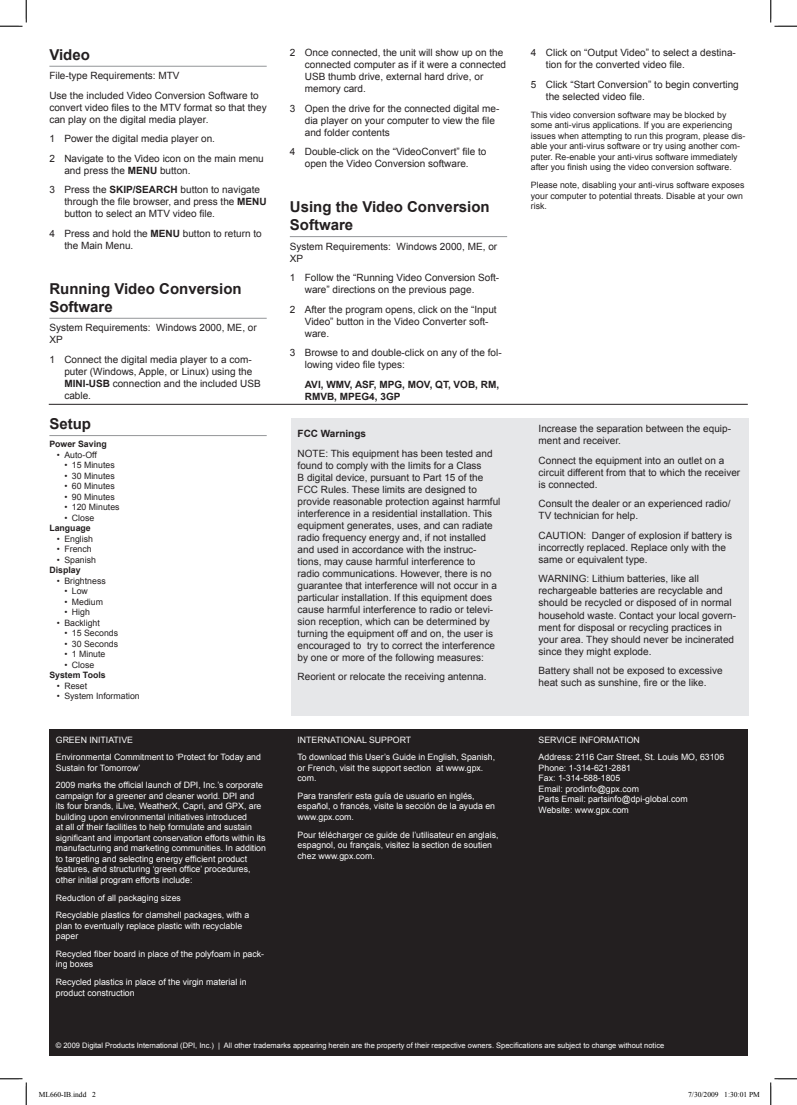
<style>
.page{position:relative;width:797px;height:1105px;background:#fff}
.page>*{position:absolute;margin:0;border:0;box-sizing:border-box;transform-origin:0 0}
.t1{font:700 15px/18px "Arial";color:#231f20}
.t2{font:10px/12px "Arial";color:#231f20}
.t3{font:700 10px/12px "Arial";color:#231f20}
.t4{font:8.75px/10.5px "Arial";color:#fff}
.t5{font:8.75px/10.5px "Arial";color:#231f20}
.t6{font:700 8.75px "Arial";color:#231f20}
.t7{font:7.5px "Arial";color:#fff}
.t8{font:7.5px "Times New Roman";color:#000}
.s1{font-weight:700}
</style>
<div class="page">
<div style="left:49px;top:729px;width:698px;height:326px;background:#231f20"></div>
<div style="left:291px;top:418px;width:457px;height:297px;background:#e6e7e9"></div>
<hr style="left:49px;top:435px;width:218px;height:1px;background:#939598">
<hr style="left:49px;top:66px;width:218px;height:1px;background:#939598">
<hr style="left:49px;top:318px;width:218px;height:1px;background:#939598">
<hr style="left:290px;top:236px;width:217px;height:1px;background:#939598">
<hr style="left:49px;top:404px;width:698px;height:1px;background:#231f20">
<svg style="left:0;top:0;width:27px;height:27px"></svg>
<svg style="left:0;top:1078px;width:27px;height:27px"></svg>
<svg style="left:770px;top:0;width:27px;height:27px"></svg>
<svg style="left:770px;top:1078px;width:27px;height:27px"></svg>
<p class="t1" style="left:49px;top:46px;width:42px">Video</p>
<p class="t2" style="left:49px;top:70px;width:132px">File-type Requirements: MTV</p>
<p class="t2" style="left:49px;top:89px;width:219px">Use the included Video Conversion Software to convert video files to the MTV format so that they can play on the digital media player.</p>
<p class="t2" style="left:49px;top:133px;width:167px">1 Power the digital media player on.</p>
<p class="t2" style="left:64px;top:152px;width:201px;text-indent:-15px">2 Navigate to the Video icon on the main menu and press the <span class="s1">MENU</span> button.</p>
<p class="t2" style="left:64px;top:184px;width:204px;text-indent:-15px">3 Press the <span class="s1">SKIP/SEARCH</span> button to navigate through the file browser, and press the <span class="s1">MENU </span>button to select an MTV video file.</p>
<p class="t2" style="left:64px;top:227px;width:199px;text-indent:-15px">4 Press and hold the <span class="s1">MENU</span> button to return to the Main Menu.</p>
<p class="t1" style="left:49px;top:280px;width:194px">Running Video Conversion<br>Software</p>
<p class="t2" style="left:49px;top:322px;width:209px">System Requirements: Windows 2000, ME, or<br>XP</p>
<p class="t2" style="left:64px;top:353px;width:198px;text-indent:-15px">1 Connect the digital media player to a com&shy;puter (Windows, Apple, or Linux) using the <span class="s1">MINI-USB</span> connection and the included USB cable.</p>
<p class="t1" style="left:49px;top:415px;width:43px">Setup</p>
<p class="t6" style="left:49px;top:438px;width:59px">Power Saving</p>
<p class="t5" style="left:57px;top:449px;width:41px">• Auto-Off</p>
<p class="t5" style="left:64px;top:460px;width:52px">• 15 Minutes</p>
<p class="t5" style="left:64px;top:470px;width:52px">• 30 Minutes</p>
<p class="t5" style="left:64px;top:481px;width:52px">• 60 Minutes</p>
<p class="t5" style="left:64px;top:491px;width:52px">• 90 Minutes</p>
<p class="t5" style="left:64px;top:502px;width:57px">• 120 Minutes</p>
<p class="t5" style="left:64px;top:512px;width:31px">• Close</p>
<p class="t6" style="left:49px;top:522px;width:43px">Language</p>
<p class="t5" style="left:57px;top:533px;width:38px">• English</p>
<p class="t5" style="left:57px;top:544px;width:36px">• French</p>
<p class="t5" style="left:57px;top:554px;width:41px">• Spanish</p>
<p class="t6" style="left:49px;top:564px;width:33px">Display</p>
<p class="t5" style="left:57px;top:575px;width:50px">• Brightness</p>
<p class="t5" style="left:64px;top:586px;width:25px">• Low</p>
<p class="t5" style="left:64px;top:596px;width:40px">• Medium</p>
<p class="t5" style="left:64px;top:607px;width:27px">• High</p>
<p class="t5" style="left:57px;top:617px;width:44px">• Backlight</p>
<p class="t5" style="left:64px;top:628px;width:55px">• 15 Seconds</p>
<p class="t5" style="left:64px;top:638px;width:55px">• 30 Seconds</p>
<p class="t5" style="left:64px;top:649px;width:43px">• 1 Minute</p>
<p class="t5" style="left:64px;top:659px;width:31px">• Close</p>
<p class="t6" style="left:49px;top:669px;width:58px">System Tools</p>
<p class="t5" style="left:57px;top:680px;width:32px">• Reset</p>
<p class="t5" style="left:57px;top:691px;width:84px">• System Information</p>
<p class="t4" style="left:56px;top:734px;width:79px">GREEN INITIATIVE</p>
<p class="t4" style="left:56px;top:752px;width:207px">Environmental Commitment to ‘Protect for Today and<br>Sustain for Tomorrow’</p>
<p class="t4" style="left:56px;top:780px;width:212px">2009 marks the official launch of DPI, Inc.’s corporate campaign for a greener and cleaner world. DPI and<br>its four brands, iLive, WeatherX, Capri, and GPX, are building upon environmental initiatives introduced<br>at all of their facilities to help formulate and sustain significant and important conservation efforts within its manufacturing and marketing communities. In addition to targeting and selecting energy efficient product features, and structuring ‘green office’ procedures, other initial program efforts include:</p>
<p class="t4" style="left:56px;top:892px;width:126px">Reduction of all packaging sizes</p>
<p class="t4" style="left:56px;top:910px;width:195px">Recyclable plastics for clamshell packages, with a plan to eventually replace plastic with recyclable paper</p>
<p class="t4" style="left:56px;top:949px;width:210px">Recycled fiber board in place of the polyfoam in pack&shy;ing boxes</p>
<p class="t4" style="left:56px;top:977px;width:192px">Recycled plastics in place of the virgin material in product construction</p>
<p class="t2" style="left:305px;top:47px;width:203px;text-indent:-15px">2 Once connected, the unit will show up on the connected computer as if it were a connected USB thumb drive, external hard drive, or memory card.</p>
<p class="t2" style="left:305px;top:102px;width:196px;text-indent:-15px">3 Open the drive for the connected digital me&shy;dia player on your computer to view the file and folder contents</p>
<p class="t2" style="left:290px;top:146px;width:198px;text-align:center">4 Double-click on the “VideoConvert” file to open the Video Conversion software.</p>
<p class="t1" style="left:290px;top:198px;width:201px">Using the Video Conversion<br>Software</p>
<p class="t2" style="left:290px;top:240px;width:209px">System Requirements: Windows 2000, ME, or<br>XP</p>
<p class="t2" style="left:305px;top:272px;width:196px;text-indent:-15px">1 Follow the “Running Video Conversion Soft&shy;ware” directions on the previous page.</p>
<p class="t2" style="left:305px;top:303px;width:193px;text-indent:-15px">2 After the program opens, click on the “Input<br>Video” button in the Video Converter soft&shy;ware.</p>
<p class="t2" style="left:305px;top:347px;width:198px;text-indent:-15px">3 Browse to and double-click on any of the fol&shy;lowing video file types:</p>
<p class="t3" style="left:305px;top:378px;width:196px">AVI, WMV, ASF, MPG, MOV, QT, VOB, RM,<br>RMVB, MPEG4, 3GP</p>
<p class="t3" style="left:297px;top:428px;width:70px">FCC Warnings</p>
<p class="t2" style="left:297px;top:447px;width:204px">NOTE: This equipment has been tested and found to comply with the limits for a Class<br>B digital device, pursuant to Part 15 of the FCC Rules. These limits are designed to provide reasonable protection against harmful interference in a residential installation. This equipment generates, uses, and can radiate radio frequency energy and, if not installed and used in accordance with the instruc&shy;tions, may cause harmful interference to<br>radio communications. However, there is no guarantee that interference will not occur in a particular installation. If this equipment does cause harmful interference to radio or televi&shy;sion reception, which can be determined by turning the equipment off and on, the user is encouraged to try to correct the interference by one or more of the following measures:</p>
<p class="t2" style="left:297px;top:671px;width:190px">Reorient or relocate the receiving antenna.</p>
<p class="t4" style="left:297px;top:734px;width:115px">INTERNATIONAL SUPPORT</p>
<p class="t4" style="left:297px;top:752px;width:199px">To download this User’s Guide in English, Spanish, or French, visit the support section at www.gpx. com.</p>
<p class="t4" style="left:297px;top:791px;width:199px">Para transferir esta guía de usuario en inglés, español, o francés, visite la sección de la ayuda en www.gpx.com.</p>
<p class="t4" style="left:297px;top:829px;width:202px">Pour télécharger ce guide de l’utilisateur en anglais, espagnol, ou français, visitez la section de soutien chez www.gpx.com.</p>
<p class="t2" style="left:546px;top:47px;width:191px;text-indent:-15px">4 Click on “Output Video” to select a destina&shy;tion for the converted video file.</p>
<p class="t2" style="left:546px;top:78px;width:194px;text-indent:-15px">5 Click “Start Conversion” to begin converting the selected video file.</p>
<p class="t5" style="left:531px;top:109px;width:216px">This video conversion software may be blocked by some anti-virus applications. If you are experiencing issues when attempting to run this program, please dis&shy;able your anti-virus software or try using another com&shy;puter. Re-enable your anti-virus software immediately after you finish using the video conversion software.</p>
<p class="t5" style="left:531px;top:180px;width:215px">Please note, disabling your anti-virus software exposes your computer to potential threats. Disable at your own risk.</p>
<p class="t2" style="left:538px;top:423px;width:194px">Increase the separation between the equip&shy;ment and receiver.</p>
<p class="t2" style="left:538px;top:455px;width:203px">Connect the equipment into an outlet on a circuit different from that to which the receiver is connected.</p>
<p class="t2" style="left:538px;top:498px;width:193px">Consult the dealer or an experienced radio/<br>TV technician for help.</p>
<p class="t2" style="left:538px;top:530px;width:195px">CAUTION: Danger of explosion if battery is incorrectly replaced. Replace only with the same or equivalent type.</p>
<p class="t2" style="left:538px;top:573px;width:199px">WARNING: Lithium batteries, like all rechargeable batteries are recyclable and should be recycled or disposed of in normal household waste. Contact your local govern&shy;ment for disposal or recycling practices in your area. They should never be incinerated since they might explode.</p>
<p class="t2" style="left:538px;top:665px;width:185px">Battery shall not be exposed to excessive heat such as sunshine, fire or the like.</p>
<p class="t4" style="left:538px;top:734px;width:103px">SERVICE INFORMATION</p>
<p class="t4" style="left:538px;top:752px;width:187px">Address: 2116 Carr Street, St. Louis MO, 63106</p>
<p class="t4" style="left:538px;top:762px;width:94px">Phone: 1-314-621-2881</p>
<p class="t4" style="left:538px;top:773px;width:83px">Fax: 1-314-588-1805</p>
<p class="t4" style="left:538px;top:783px;width:102px">Email: prodinfo@gpx.com</p>
<p class="t4" style="left:538px;top:794px;width:150px">Parts Email: partsinfo@dpi-global.com</p>
<p class="t4" style="left:538px;top:804px;width:92px">Website: www.gpx.com</p>
<p class="t7" style="left:56px;top:1041px;width:610px">© 2009 Digital Products International (DPI, Inc.) | All other trademarks appearing herein are the property of their respective owners. Specifications are subject to change without notice</p>
<p class="t8" style="left:39px;top:1090px;width:59px">ML660-IB.indd 2</p>
<p class="t8" style="left:688px;top:1090px;width:73px">7/30/2009 1:30:01 PM</p>
</div>
